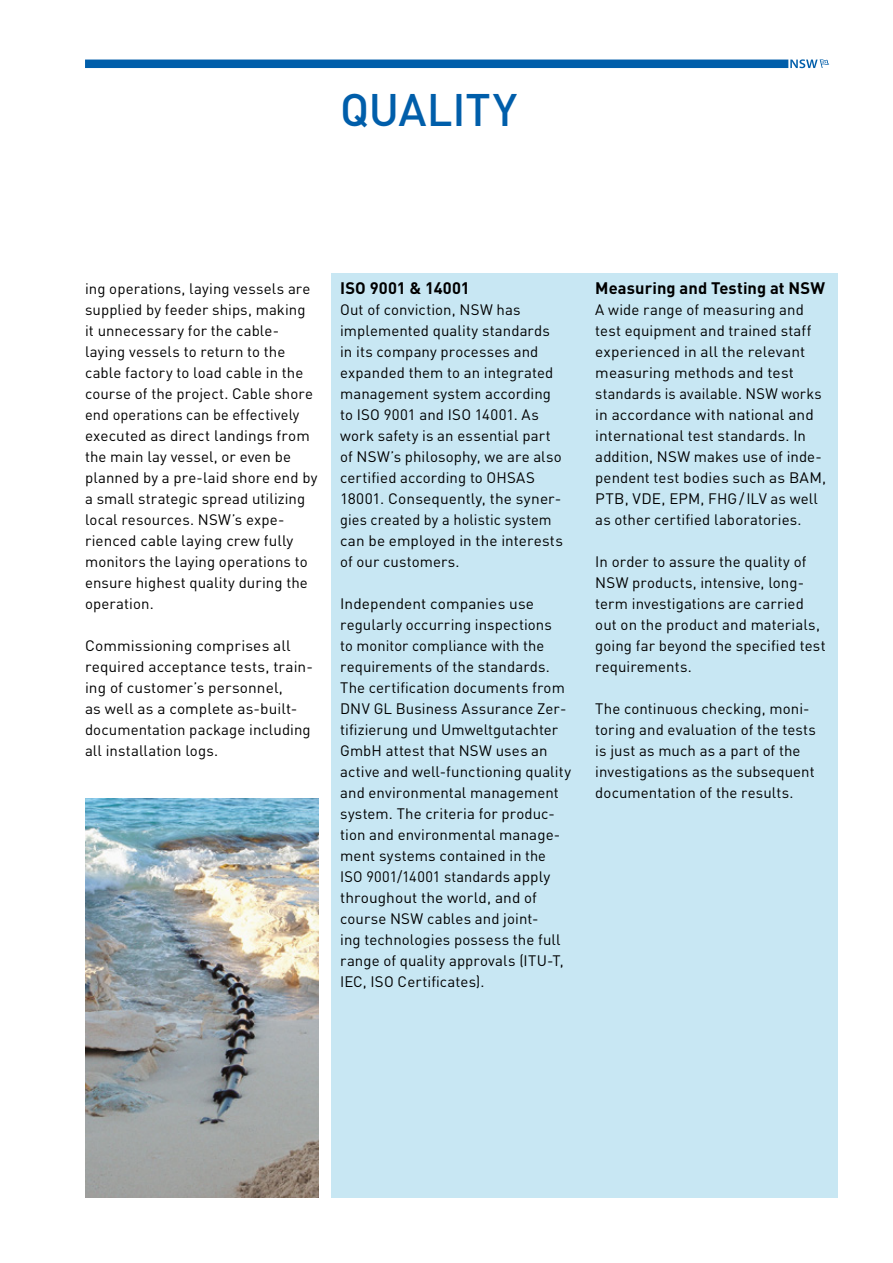
<style>
.page{position:relative;width:893px;height:1263px;background:#fff}
.page>*{position:absolute;margin:0;border:0;box-sizing:border-box;transform-origin:0 0}
.t1{font:500 45px "DIN";letter-spacing:-.005em;color:#005eaa}
.t2{font:700 16.5px "DIN";letter-spacing:.005em;color:#000}
.t3{font:15px/21px "DIN";letter-spacing:.005em;color:#000}
</style>
<div class="page">
<div style="left:85px;top:60px;width:703px;height:8px;background:#005eaa"></div>
<svg style="left:790px;top:59px;width:39px;height:9px"></svg>
<div style="left:332px;top:273px;width:506px;height:924px;background:#c8e7f3"></div>
<img style="left:85px;top:798px;width:234px;height:399px">
<h1 class="t1" style="left:340px;top:81px;width:178px">QUALITY</h1>
<p class="t3" style="left:85px;top:278px;width:234px">ing operations, laying vessels are supplied by feeder ships, making it unnecessary for the cable&shy;laying vessels to return to the cable factory to load cable in the course of the project. Cable shore end operations can be effectively executed as direct landings from the main lay vessel, or even be planned by a pre-laid shore end by a small strategic spread utilizing local resources. NSW’s expe&shy;rienced cable laying crew fully monitors the laying operations to ensure highest quality during the operation.</p>
<p class="t3" style="left:85px;top:635px;width:230px">Commissioning comprises all required acceptance tests, train&shy;ing of customer’s personnel,<br>as well as a complete as-built&shy;documentation package including all installation logs.</p>
<p class="t2" style="left:340px;top:277px;width:131px">ISO 9001 &amp; 14001</p>
<p class="t3" style="left:340px;top:299px;width:224px">Out of conviction, NSW has implemented quality standards in its company processes and expanded them to an integrated management system according to ISO 9001 and ISO 14001. As work safety is an essential part of NSW’s philosophy, we are also certified according to OHSAS<br>18001. Consequently, the syner&shy;gies created by a holistic system can be employed in the interests of our customers.</p>
<p class="t3" style="left:340px;top:593px;width:232px">Independent companies use regularly occurring inspections<br>to monitor compliance with the requirements of the standards.<br>The certification documents from<br>DNV GL Business Assurance Zer&shy;tifizierung und Umweltgutachter<br>GmbH attest that NSW uses an active and well-functioning quality and environmental management system. The criteria for produc&shy;tion and environmental manage&shy;ment systems contained in the<br>ISO 9001/14001 standards apply throughout the world, and of course NSW cables and joint-<br>ing technologies possess the full range of quality approvals (ITU-T,<br>IEC, ISO Certificates).</p>
<p class="t2" style="left:595px;top:277px;width:231px">Measuring and Testing at NSW</p>
<p class="t3" style="left:595px;top:299px;width:232px">A wide range of measuring and test equipment and trained staff experienced in all the relevant measuring methods and test standards is available. NSW works in accordance with national and international test standards. In addition, NSW makes use of inde&shy;pendent test bodies such as BAM,<br>PTB, VDE, EPM, FHG/ILV as well as other certified laboratories.</p>
<p class="t3" style="left:595px;top:551px;width:232px">In order to assure the quality of<br>NSW products, intensive, long&shy;term investigations are carried out on the product and materials, going far beyond the specified test requirements.</p>
<p class="t3" style="left:595px;top:698px;width:222px">The continuous checking, moni&shy;toring and evaluation of the tests is just as much as a part of the investigations as the subsequent documentation of the results.</p>
</div>
